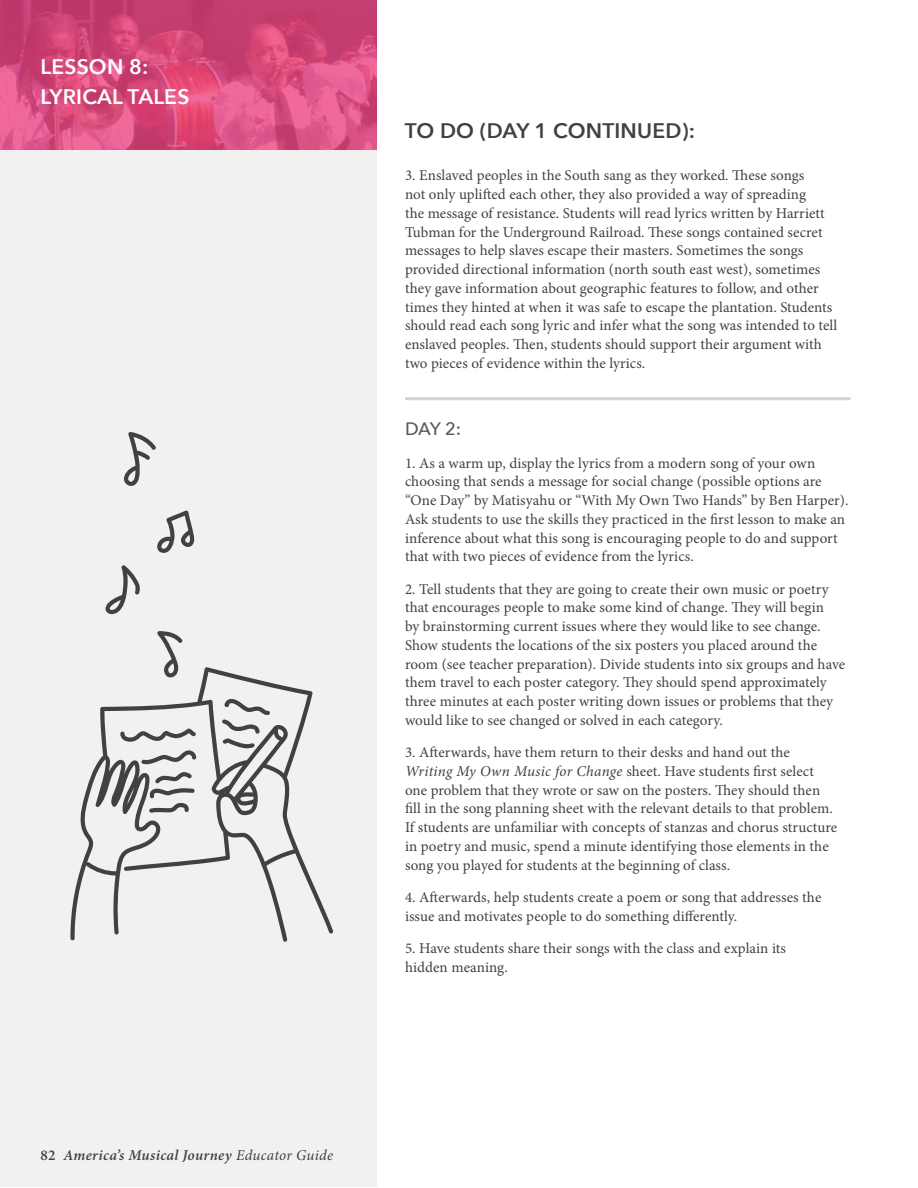
<style>
.page{position:relative;width:918px;height:1188px;background:#fff}
.page>*{position:absolute;margin:0;border:0;box-sizing:border-box;transform-origin:0 0}
.t1{font:600 21px/30px "Avenir Next";letter-spacing:.01em;color:#fff}
.t2{font:600 21px "Avenir Next";letter-spacing:.01em;color:#414042}
.t3{font:500 18px "Avenir Next";color:#58595b}
.t4{font:15px/18.8px "Minion Pro";color:#414042}
.t5{font:italic 600 15px "Minion Pro";letter-spacing:.02em;color:#414042}
.s1{font-style:normal}
.s2{font-weight:400}
.s3{font-style:italic}
</style>
<div class="page">
<div style="left:0;top:0;width:376px;height:1186px;background:#f1f1f2"></div>
<svg style="left:0;top:0;width:376px;height:149px;background:#d54a7c"></svg>
<hr style="left:405px;top:397px;width:445px;height:3px;background:#d1d3d4">
<svg style="left:124px;top:432px;width:32px;height:54px"></svg>
<svg style="left:157px;top:511px;width:37px;height:42px"></svg>
<svg style="left:157px;top:631px;width:26px;height:36px"></svg>
<svg style="left:105px;top:565px;width:35px;height:49px"></svg>
<svg style="left:70px;top:667px;width:263px;height:275px"></svg>
<svg style="left:120px;top:729px;width:76px;height:13px"></svg>
<svg style="left:141px;top:750px;width:55px;height:14px"></svg>
<svg style="left:149px;top:772px;width:46px;height:41px"></svg>
<svg style="left:222px;top:699px;width:48px;height:49px"></svg>
<h1 class="t1" style="left:40px;top:51px;width:150px">LESSON 8:<br>LYRICAL TALES</h1>
<p class="t5" style="left:40px;top:1145px;width:294px"><span class="s1">82</span> America’s Musical Journey <span class="s2">Educator Guide</span></p>
<h1 class="t2" style="left:405px;top:113px;width:292px">TO DO (DAY 1 CONTINUED):</h1>
<p class="t4" style="left:405px;top:166px;width:434px">3. Enslaved peoples in the South sang as they worked. These songs<br>not only uplifted each other, they also provided a way of spreading<br>the message of resistance. Students will read lyrics written by Harriett Tubman for the Underground Railroad. These songs contained secret messages to help slaves escape their masters. Sometimes the songs provided directional information (north south east west), sometimes they gave information about geographic features to follow, and other times they hinted at when it was safe to escape the plantation. Students should read each song lyric and infer what the song was intended to tell enslaved peoples. Then, students should support their argument with two pieces of evidence within the lyrics.</p>
<p class="t3" style="left:405px;top:414px;width:58px">DAY 2:</p>
<p class="t4" style="left:405px;top:453px;width:445px">1. As a warm up, display the lyrics from a modern song of your own choosing that sends a message for social change (possible options are “One Day” by Matisyahu or “With My Own Two Hands” by Ben Harper).<br>Ask students to use the skills they practiced in the first lesson to make an inference about what this song is encouraging people to do and support that with two pieces of evidence from the lyrics.</p>
<p class="t4" style="left:405px;top:579px;width:442px">2. Tell students that they are going to create their own music or poetry that encourages people to make some kind of change. They will begin<br>by brainstorming current issues where they would like to see change.<br>Show students the locations of the six posters you placed around the room (see teacher preparation). Divide students into six groups and have them travel to each poster category. They should spend approximately three minutes at each poster writing down issues or problems that they would like to see changed or solved in each category.</p>
<p class="t4" style="left:405px;top:743px;width:434px">3. Afterwards, have them return to their desks and hand out the <span class="s3">Writing My Own Music for Change</span> sheet. Have students first select one problem that they wrote or saw on the posters. They should then fill in the song planning sheet with the relevant details to that problem.<br>If students are unfamiliar with concepts of stanzas and chorus structure in poetry and music, spend a minute identifying those elements in the song you played for students at the beginning of class.</p>
<p class="t4" style="left:405px;top:888px;width:418px">4. Afterwards, help students create a poem or song that addresses the issue and motivates people to do something differently.</p>
<p class="t4" style="left:405px;top:939px;width:383px">5. Have students share their songs with the class and explain its hidden meaning.</p>
</div>
